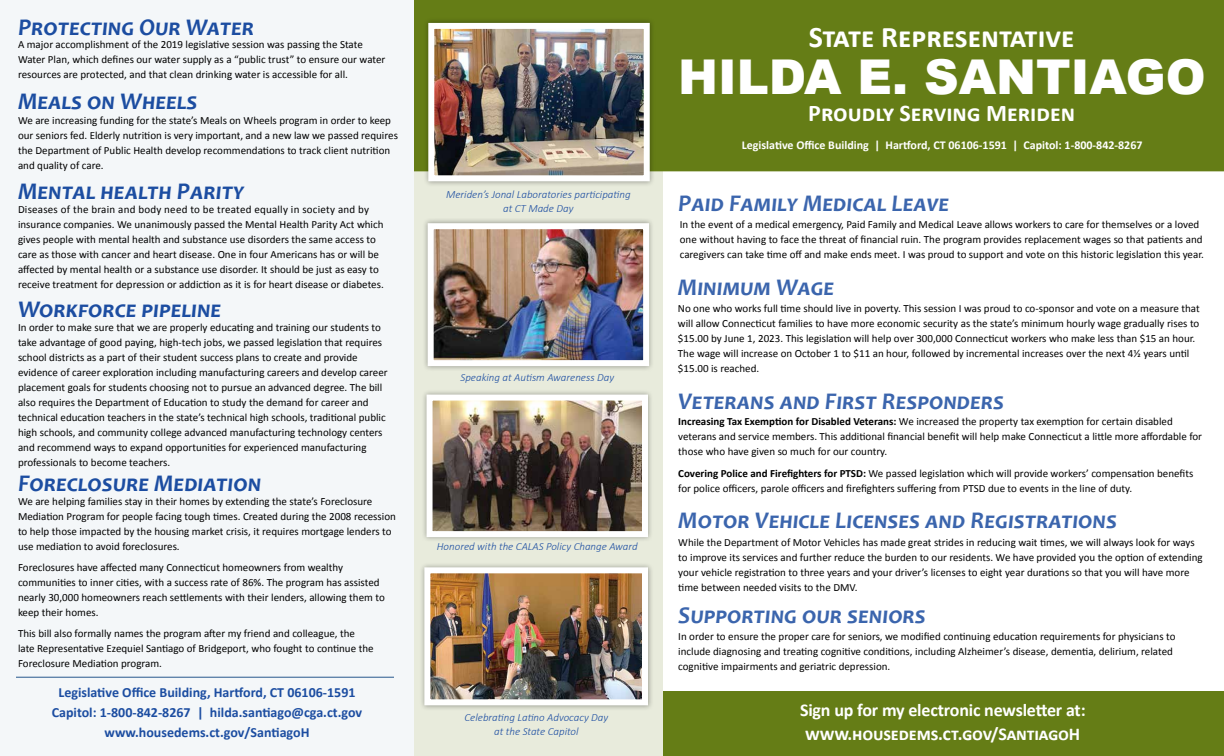
<style>
.page{position:relative;width:1224px;height:756px;background:#fff}
.page>*{position:absolute;margin:0;border:0;box-sizing:border-box;transform-origin:0 0}
.t1{font:900 48px "Arial";color:#fff}
.t2{font:700 30px "Calibri";color:#fff}
.t3{font:italic 700 24px "Candara";color:#3b65ad}
.t4{font:italic 700 24px "Candara";color:#1c4da1}
.t5{font:700 24px "Calibri";color:#fff}
.t6{font:700 18px/24px "Calibri";letter-spacing:-.01em;color:#fff}
.t7{font:700 14px/20px "Calibri";color:#1c4da1;text-align:center}
.t8{font:700 12px "Calibri";color:#fff}
.t9{font:11px/15px "Calibri";color:#000}
.t10{font:italic 300 11px/14px "Calibri";color:#1c4da1;text-align:center}
.s1{font-weight:700}
</style>
<div class="page">
<div style="left:662px;top:691px;width:562px;height:65px;background:#657d16"></div>
<div style="left:414px;top:0;width:248px;height:756px;background:#e8ebdc"></div>
<div style="left:0;top:0;width:414px;height:756px;background:#f4f7f9"></div>
<div style="left:414px;top:0;width:810px;height:171px;background:#657d16"></div>
<div style="left:423px;top:17px;width:232px;height:170px;background:#000;opacity:.35"></div>
<img style="left:435px;top:30px;width:208px;height:144px">
<div style="left:428px;top:23px;width:222px;height:158px;border:6px solid #fff"></div>
<div style="left:422px;top:218px;width:233px;height:153px;background:#000;opacity:.35"></div>
<img style="left:435px;top:230px;width:207px;height:129px">
<div style="left:428px;top:223px;width:221px;height:143px;border:6px solid #fff"></div>
<div style="left:419px;top:562px;width:235px;height:149px;background:#000;opacity:.35"></div>
<img style="left:431px;top:574px;width:210px;height:124px">
<div style="left:424px;top:567px;width:224px;height:138px;border:6px solid #fff"></div>
<div style="left:421px;top:389px;width:233px;height:153px;background:#000;opacity:.35"></div>
<img style="left:434px;top:402px;width:207px;height:128px">
<div style="left:427px;top:395px;width:221px;height:142px;border:6px solid #fff"></div>
<hr style="left:16px;top:677px;width:378px;height:1px;background:#27588d">
<h3 class="t4" style="left:18px;top:12px;width:237px">Protecting Our Water</h3>
<p class="t9" style="left:18px;top:37px;width:369px">A major accomplishment of the 2019 legislative session was passing the State<br>Water Plan, which defines our water supply as a “public trust” to ensure our water resources are protected, and that clean drinking water is accessible for all.</p>
<h3 class="t4" style="left:18px;top:86px;width:181px">Meals on Wheels</h3>
<p class="t9" style="left:18px;top:113px;width:381px">We are increasing funding for the state’s Meals on Wheels program in order to keep our seniors fed. Elderly nutrition is very important, and a new law we passed requires the Department of Public Health develop recommendations to track client nutrition and quality of care.</p>
<h3 class="t4" style="left:18px;top:177px;width:228px">Mental health Parity</h3>
<p class="t9" style="left:18px;top:202px;width:367px">Diseases of the brain and body need to be treated equally in society and by insurance companies. We unanimously passed the Mental Health Parity Act which gives people with mental health and substance use disorders the same access to care as those with cancer and heart disease. One in four Americans has or will be affected by mental health or a substance use disorder. It should be just as easy to receive treatment for depression or addiction as it is for heart disease or diabetes.</p>
<h3 class="t4" style="left:18px;top:294px;width:205px">Workforce pipeline</h3>
<p class="t9" style="left:18px;top:320px;width:371px">In order to make sure that we are properly educating and training our students to take advantage of good paying, high-tech jobs, we passed legislation that requires school districts as a part of their student success plans to create and provide evidence of career exploration including manufacturing careers and develop career placement goals for students choosing not to pursue an advanced degree. The bill also requires the Department of Education to study the demand for career and technical education teachers in the state’s technical high schools, traditional public high schools, and community college advanced manufacturing technology centers and recommend ways to expand opportunities for experienced manufacturing professionals to become teachers.</p>
<h3 class="t4" style="left:18px;top:468px;width:245px">Foreclosure Mediation</h3>
<p class="t9" style="left:18px;top:494px;width:379px">We are helping families stay in their homes by extending the state’s Foreclosure Mediation Program for people facing tough times. Created during the 2008 recession to help those impacted by the housing market crisis, it requires mortgage lenders to use mediation to avoid foreclosures.</p>
<p class="t9" style="left:18px;top:560px;width:368px">Foreclosures have affected many Connecticut homeowners from wealthy communities to inner cities, with a success rate of 86%. The program has assisted nearly 30,000 homeowners reach settlements with their lenders, allowing them to keep their homes.</p>
<p class="t9" style="left:18px;top:626px;width:357px">This bill also formally names the program after my friend and colleague, the late Representative Ezequiel Santiago of Bridgeport, who fought to continue the<br>Foreclosure Mediation program.</p>
<p class="t7" style="left:52px;top:682px;width:312px">Legislative Office Building, Hartford, CT 06106-1591<br>Capitol: 1-800-842-8267 | hilda.santiago@cga.ct.gov www.housedems.ct.gov/SantiagoH</p>
<p class="t10" style="left:446px;top:187px;width:186px">Meriden’s Jonal Laboratories participating at CT Made Day</p>
<p class="t10" style="left:460px;top:371px;width:155px">Speaking at Autism Awareness Day</p>
<p class="t10" style="left:437px;top:540px;width:203px">Honored with the CALAS Policy Change Award</p>
<p class="t10" style="left:464px;top:710px;width:145px">Celebrating Latino Advocacy Day at the State Capitol</p>
<h2 class="t2" style="left:809px;top:17px;width:267px">State Representative</h2>
<h1 class="t1" style="left:678px;top:42px;width:529px">HILDA E. SANTIAGO</h1>
<h3 class="t5" style="left:808px;top:98px;width:268px">Proudly Serving Meriden</h3>
<p class="t8" style="left:742px;top:137px;width:402px">Legislative Office Building | Hartford, CT 06106-1591 | Capitol: 1-800-842-8267</p>
<h3 class="t3" style="left:678px;top:188px;width:273px">Paid Family Medical Leave</h3>
<p class="t9" style="left:680px;top:217px;width:526px">In the event of a medical emergency, Paid Family and Medical Leave allows workers to care for themselves or a loved one without having to face the threat of financial ruin. The program provides replacement wages so that patients and caregivers can take time off and make ends meet. I was proud to support and vote on this historic legislation this year.</p>
<h3 class="t3" style="left:678px;top:273px;width:158px">Minimum Wage</h3>
<p class="t9" style="left:678px;top:301px;width:523px">No one who works full time should live in poverty. This session I was proud to co-sponsor and vote on a measure that will allow Connecticut families to have more economic security as the state’s minimum hourly wage gradually rises to $15.00 by June 1, 2023. This legislation will help over 300,000 Connecticut workers who make less than $15 an hour.<br>The wage will increase on October 1 to $11 an hour, followed by incremental increases over the next 4½ years until $15.00 is reached.</p>
<h3 class="t3" style="left:678px;top:387px;width:327px">Veterans and First Responders</h3>
<p class="t9" style="left:678px;top:414px;width:525px"><span class="s1">Increasing Tax Exemption for Disabled Veterans:</span> We increased the property tax exemption for certain disabled veterans and service members. This additional financial benefit will help make Connecticut a little more affordable for those who have given so much for our country.</p>
<p class="t9" style="left:678px;top:466px;width:517px"><span class="s1">Covering Police and Firefighters for PTSD:</span> We passed legislation which will provide workers’ compensation benefits for police officers, parole officers and firefighters suffering from PTSD due to events in the line of duty.</p>
<h3 class="t3" style="left:678px;top:505px;width:440px">Motor Vehicle Licenses and Registrations</h3>
<p class="t9" style="left:678px;top:535px;width:526px">While the Department of Motor Vehicles has made great strides in reducing wait times, we will always look for ways to improve its services and further reduce the burden to our residents. We have provided you the option of extending your vehicle registration to three years and your driver’s licenses to eight year durations so that you will have more time between needed visits to the DMV.</p>
<h3 class="t3" style="left:678px;top:600px;width:249px">Supporting our seniors</h3>
<p class="t9" style="left:678px;top:629px;width:499px">In order to ensure the proper care for seniors, we modified continuing education requirements for physicians to include diagnosing and treating cognitive conditions, including Alzheimer’s disease, dementia, delirium, related cognitive impairments and geriatric depression.</p>
<h3 class="t6" style="left:800px;top:698px;width:287px">Sign up for my electronic newsletter at: www.housedems.ct.gov/SantiagoH</h3>
</div>
